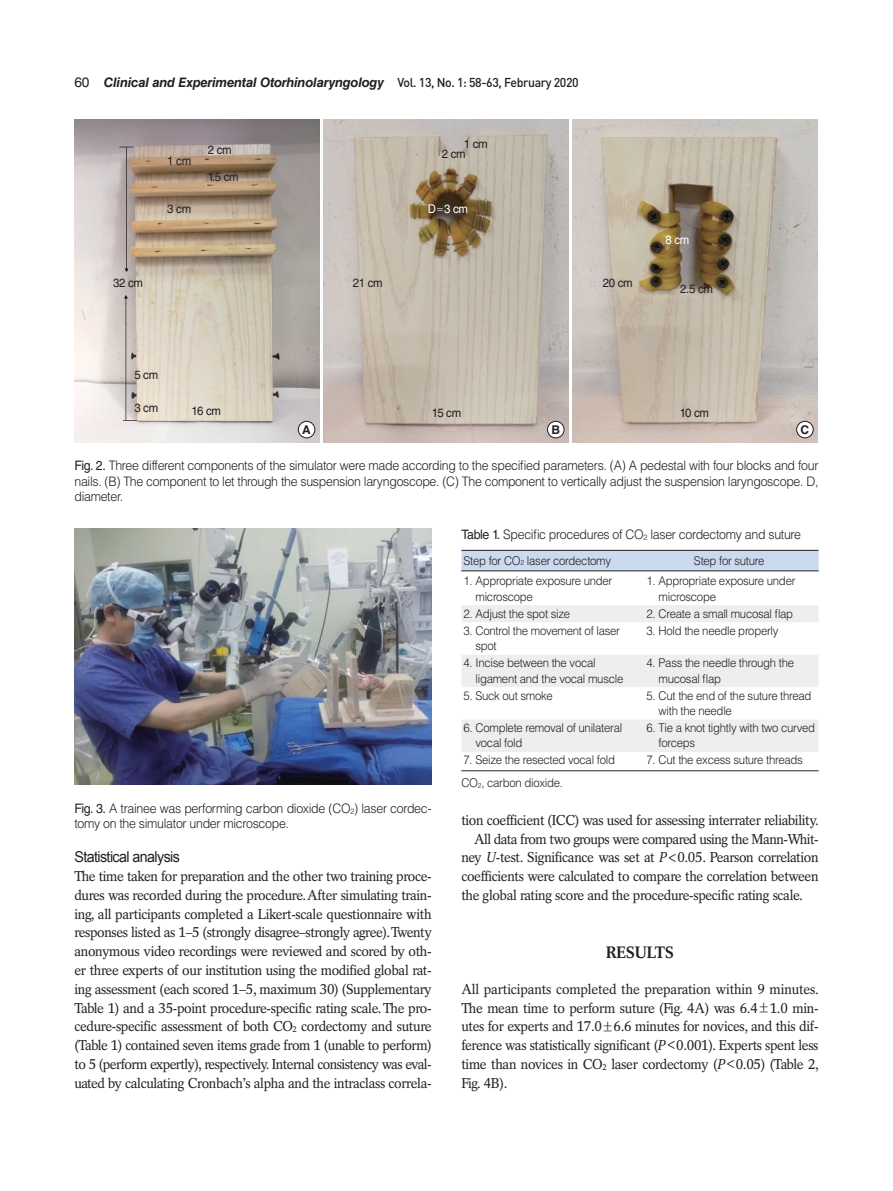
<style>
.page{position:relative;width:893px;height:1191px;background:#fff}
.page>*{position:absolute;margin:0;border:0;box-sizing:border-box;transform-origin:0 0}
.본문_대제목{font:700 16.5px "Rotation LT Std";color:#231f20;scale:.95 1}
.본문_중제목{font:15px "Arial";letter-spacing:-.04em;color:#231f20;scale:.95 1}
.본문_0{font:14.25px/18.8px "Rotation LT Std";letter-spacing:-.025em;color:#231f20;text-align:justify;scale:.95 1}
.본문{font:14.25px/18.8px "Rotation LT Std";letter-spacing:-.025em;color:#231f20;text-align:justify;scale:.95 1}
.표_그림_설명{font:300 13.05px/15.3px "Helvetica LT Std";letter-spacing:-.025em;color:#231f20;text-align:justify;scale:.95 1}
.t1{font:italic 700 13.05px "Helvetica LT Std";letter-spacing:-.015em;color:#231f20}
.표_본문기본_Light{font:300 12px/15.3px "Helvetica LT Std";letter-spacing:-.025em;color:#231f20;scale:.95 1}
.그림_지문8pt{font:12px "Helvetica LT Std";letter-spacing:-.025em;color:#231f20;scale:.95 1}
.그림_지문8pt-2{font:12px "Helvetica LT Std";color:#fff;scale:.95 1}
.t2{font:700 12px "Helvetica LT Std";color:#231f20}
.s1{font-weight:400;font-style:normal;font-size:13.8px}
.s2{font-family:"DIN Pro";font-weight:500;font-style:normal;font-size:12.75px}
.s3{font-family:"Dotum"}
.s4{font-weight:400}
.s5{font-size:7.65px}
.s6{font-size:8.25px}
.s7{font-size:7.05px}
.s8{font-style:italic}
</style>
<div class="page">
<div style="left:461px;top:551px;width:358px;height:19px;background:#ccdaef"></div>
<svg style="left:461px;top:605px;width:357px;height:147px;fill:#eeeeef"></svg>
<hr style="left:461px;top:550px;width:179px;height:1px;background:#231f20">
<hr style="left:640px;top:550px;width:179px;height:1px;background:#231f20">
<hr style="left:461px;top:570px;width:179px;height:1px;background:#231f20">
<hr style="left:640px;top:570px;width:179px;height:1px;background:#231f20">
<hr style="left:461px;top:770px;width:179px;height:1px;background:#231f20">
<hr style="left:640px;top:770px;width:179px;height:1px;background:#231f20">
<img style="left:74px;top:119px;width:245px;height:323px">
<img style="left:573px;top:119px;width:245px;height:323px">
<img style="left:324px;top:119px;width:244px;height:323px">
<div style="left:298px;top:421px;width:17px;height:17px;background:#fff;border-radius:50%"></div>
<div style="left:298px;top:421px;width:17px;height:17px;border:1px solid #231f20;border-radius:50%"></div>
<div style="left:547px;top:421px;width:17px;height:17px;background:#fff;border-radius:50%"></div>
<div style="left:547px;top:421px;width:17px;height:17px;border:1px solid #231f20;border-radius:50%"></div>
<div style="left:797px;top:421px;width:16px;height:17px;background:#fff;border-radius:50%"></div>
<div style="left:796px;top:421px;width:17px;height:17px;border:1px solid #231f20;border-radius:50%"></div>
<img style="left:74px;top:528px;width:358px;height:257px">
<p class="t1" style="left:74px;top:74px;width:506px"><span class="s1">60</span> Clinical and Experimental Otorhinolaryngology <span class="s2">Vol. 13, No. 1: 58-63, February 2020</span></p>
<p class="그림_지문8pt" style="left:167px;top:154px;width:27px">1 cm</p>
<p class="그림_지문8pt" style="left:464px;top:137px;width:27px">1 cm</p>
<p class="그림_지문8pt" style="left:208px;top:143px;width:27px">2 cm</p>
<p class="그림_지문8pt" style="left:442px;top:147px;width:27px">2 cm</p>
<p class="그림_지문8pt" style="left:208px;top:170px;width:34px">1.5 cm</p>
<p class="그림_지문8pt" style="left:167px;top:202px;width:27px">3 cm</p>
<p class="그림_지문8pt-2" style="left:428px;top:202px;width:44px">D<span class="s3">=</span>3 cm</p>
<p class="그림_지문8pt" style="left:113px;top:276px;width:33px">32 cm</p>
<p class="그림_지문8pt" style="left:353px;top:276px;width:33px">21 cm</p>
<p class="그림_지문8pt" style="left:603px;top:276px;width:33px">20 cm</p>
<p class="그림_지문8pt-2" style="left:665px;top:233px;width:27px">8 cm</p>
<p class="그림_지문8pt" style="left:680px;top:282px;width:36px">2.5 cm</p>
<p class="그림_지문8pt" style="left:134px;top:367px;width:27px">5 cm</p>
<p class="그림_지문8pt" style="left:134px;top:401px;width:27px">3 cm</p>
<p class="그림_지문8pt" style="left:191px;top:404px;width:32px">16 cm</p>
<p class="그림_지문8pt" style="left:432px;top:406px;width:32px">15 cm</p>
<p class="그림_지문8pt" style="left:680px;top:406px;width:32px">10 cm</p>
<p class="t2" style="left:302px;top:422px;width:10px">A</p>
<p class="t2" style="left:551px;top:422px;width:10px">B</p>
<p class="t2" style="left:801px;top:422px;width:10px">C</p>
<p class="표_그림_설명" style="left:74px;top:458px;width:785px"><span class="s4">Fig. 2.</span> Three different components of the simulator were made according to the specified parameters. (A) A pedestal with four blocks and four nails. (B) The component to let through the suspension laryngoscope. (C) The component to vertically adjust the suspension laryngoscope. D, diameter.</p>
<p class="표_그림_설명" style="left:74px;top:800px;width:377px"><span class="s4">Fig. 3.</span> A trainee was performing carbon dioxide (CO<span class="s5">2</span>) laser cordec&shy;tomy on the simulator under microscope.</p>
<p class="본문_중제목" style="left:74px;top:847px;width:113px">Statistical analysis</p>
<p class="본문_0" style="left:74px;top:867px;width:378px">The time taken for preparation and the other two training proce&shy;dures was recorded during the procedure. After simulating train&shy;ing, all participants completed a Likert-scale questionnaire with responses listed as 1–5 (strongly disagree–strongly agree). Twenty anonymous video recordings were reviewed and scored by oth&shy;er three experts of our institution using the modified global rat&shy;ing assessment (each scored 1–5, maximum 30) (Supplementary Table 1) and a 35-point procedure-specific rating scale. The pro&shy;cedure-specific assessment of both CO<span class="s6">2</span> cordectomy and suture (Table 1) contained seven items grade from 1 (unable to perform) to 5 (perform expertly), respectively. Internal consistency was eval&shy;uated by calculating Cronbach’s alpha and the intraclass correla-</p>
<p class="표_그림_설명" style="left:461px;top:527px;width:359px"><span class="s4">Table 1.</span> Specific procedures of CO<span class="s5">2</span> laser cordectomy and suture</p>
<p class="표_본문기본_Light" style="left:463px;top:552px;width:157px">Step for CO<span class="s7">2</span> laser cordectomy</p>
<p class="표_본문기본_Light" style="left:694px;top:552px;width:76px">Step for suture</p>
<p class="표_본문기본_Light" style="left:475px;top:573px;width:146px;text-indent:-12px">1. Appropriate exposure under microscope</p>
<p class="표_본문기본_Light" style="left:659px;top:573px;width:146px;text-indent:-12px">1. Appropriate exposure under microscope</p>
<p class="표_본문기본_Light" style="left:463px;top:605px;width:114px">2. Adjust the spot size</p>
<p class="표_본문기본_Light" style="left:646px;top:605px;width:156px">2. Create a small mucosal flap</p>
<p class="표_본문기본_Light" style="left:475px;top:623px;width:154px;text-indent:-12px">3. Control the movement of laser spot</p>
<p class="표_본문기본_Light" style="left:646px;top:623px;width:141px">3. Hold the needle properly</p>
<p class="표_본문기본_Light" style="left:475px;top:655px;width:157px;text-indent:-12px">4. Incise between the vocal ligament and the vocal muscle</p>
<p class="표_본문기본_Light" style="left:659px;top:655px;width:144px;text-indent:-12px">4. Pass the needle through the mucosal flap</p>
<p class="표_본문기본_Light" style="left:463px;top:687px;width:96px">5. Suck out smoke</p>
<p class="표_본문기본_Light" style="left:659px;top:687px;width:163px;text-indent:-12px">5. Cut the end of the suture thread with the needle</p>
<p class="표_본문기본_Light" style="left:475px;top:720px;width:156px;text-indent:-12px">6. Complete removal of unilateral vocal fold</p>
<p class="표_본문기본_Light" style="left:659px;top:720px;width:166px;text-indent:-12px">6. Tie a knot tightly with two curved forceps</p>
<p class="표_본문기본_Light" style="left:463px;top:752px;width:161px">7. Seize the resected vocal fold</p>
<p class="표_본문기본_Light" style="left:646px;top:752px;width:166px">7. Cut the excess suture threads</p>
<p class="표_본문기본_Light" style="left:461px;top:775px;width:109px">CO<span class="s7">2</span>, carbon dioxide.</p>
<p class="본문_0" style="left:461px;top:810px;width:378px">tion coefficient (ICC) was used for assessing interrater reliability.</p>
<p class="본문" style="left:461px;top:829px;width:377px;text-indent:13px">All data from two groups were compared using the Mann-Whit&shy;ney <span class="s8">U</span>-test. Significance was set at <span class="s8">P</span><span class="s3">&lt;</span>0.05. Pearson correlation coefficients were calculated to compare the correlation between the global rating score and the procedure-specific rating scale.</p>
<p class="본문_대제목" style="left:606px;top:942px;width:73px">RESULTS</p>
<p class="본문_0" style="left:461px;top:979px;width:378px">All participants completed the preparation within 9 minutes.<br>The mean time to perform suture (Fig. 4A) was 6.4<span class="s3">±</span>1.0 min&shy;utes for experts and 17.0<span class="s3">±</span>6.6 minutes for novices, and this dif&shy;ference was statistically significant (<span class="s8">P</span><span class="s3">&lt;</span>0.001). Experts spent less time than novices in CO<span class="s6">2</span> laser cordectomy (<span class="s8">P</span><span class="s3">&lt;</span>0.05) (Table 2, Fig. 4B).</p>
</div>
